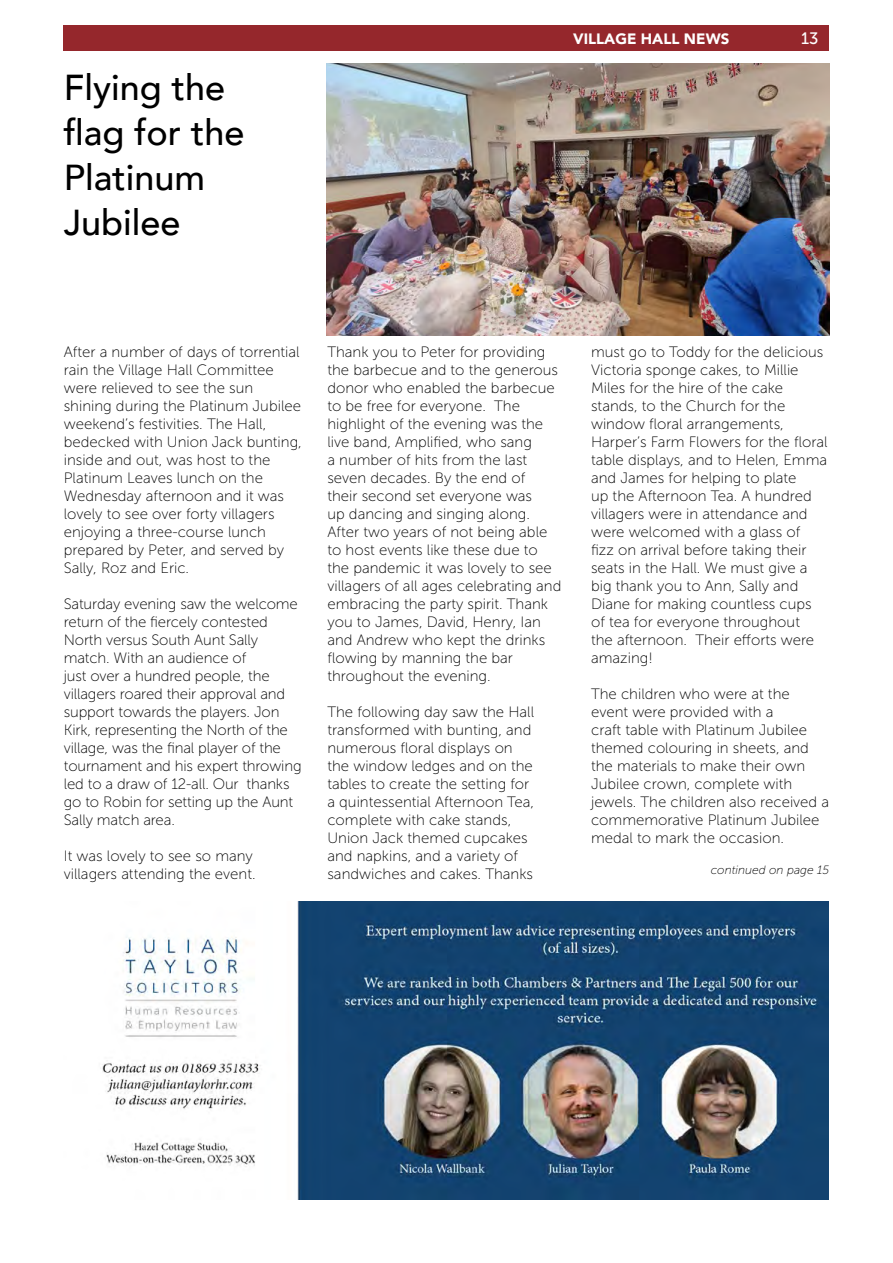
<style>
.page{position:relative;width:893px;height:1263px;background:#fff}
.page>*{position:absolute;margin:0;border:0;box-sizing:border-box;transform-origin:0 0}
.t1{font:500 36px/45px "Avenir";color:#000}
.t2{font:16.5px "Museo Sans 500";color:#fff}
.t3{font:15px/18px "Museo Sans 100";color:#000}
.t4{font:900 15px "Avenir";color:#fff}
.t5{font:italic 12px "Museo Sans 100";color:#000}
</style>
<div class="page">
<div style="left:64px;top:26px;width:765px;height:25px;background:#95272c"></div>
<img style="left:102px;top:901px;width:726px;height:298px">
<img style="left:326px;top:64px;width:503px;height:272px">
<p class="t1" style="left:64px;top:63px;width:182px">Flying the flag for the<br>Platinum<br>Jubilee</p>
<p class="t4" style="left:573px;top:26px;width:158px">VILLAGE HALL NEWS</p>
<p class="t2" style="left:801px;top:29px;width:19px">13</p>
<p class="t3" style="left:64px;top:343px;width:240px">After a number of days of torrential rain the Village Hall Committee were relieved to see the sun shining during the Platinum Jubilee weekend’s festivities. The Hall, bedecked with Union Jack bunting, inside and out, was host to the<br>Platinum Leaves lunch on the<br>Wednesday afternoon and it was lovely to see over forty villagers enjoying a three-course lunch prepared by Peter, and served by<br>Sally, Roz and Eric.</p>
<p class="t3" style="left:64px;top:595px;width:239px">Saturday evening saw the welcome return of the fiercely contested<br>North versus South Aunt Sally match. With an audience of<br>just over a hundred people, the villagers roared their approval and support towards the players. Jon<br>Kirk, representing the North of the village, was the final player of the tournament and his expert throwing led to a draw of 12-all. Our thanks go to Robin for setting up the Aunt<br>Sally match area.</p>
<p class="t3" style="left:64px;top:847px;width:193px">It was lovely to see so many villagers attending the event.</p>
<p class="t3" style="left:327px;top:343px;width:235px">Thank you to Peter for providing the barbecue and to the generous donor who enabled the barbecue to be free for everyone. The highlight of the evening was the live band, Amplified, who sang<br>a number of hits from the last seven decades. By the end of<br>their second set everyone was<br>up dancing and singing along.<br>After two years of not being able to host events like these due to the pandemic it was lovely to see villagers of all ages celebrating and embracing the party spirit. Thank you to James, David, Henry, Ian and Andrew who kept the drinks flowing by manning the bar throughout the evening.</p>
<p class="t3" style="left:327px;top:703px;width:208px">The following day saw the Hall transformed with bunting, and numerous floral displays on the window ledges and on the tables to create the setting for a quintessential Afternoon Tea, complete with cake stands,<br>Union Jack themed cupcakes and napkins, and a variety of sandwiches and cakes. Thanks</p>
<p class="t3" style="left:591px;top:343px;width:238px">must go to Toddy for the delicious<br>Victoria sponge cakes, to Millie<br>Miles for the hire of the cake stands, to the Church for the window floral arrangements,<br>Harper’s Farm Flowers for the floral table displays, and to Helen, Emma and James for helping to plate<br>up the Afternoon Tea. A hundred villagers were in attendance and were welcomed with a glass of<br>fizz on arrival before taking their seats in the Hall. We must give a big thank you to Ann, Sally and<br>Diane for making countless cups of tea for everyone throughout<br>the afternoon. Their efforts were amazing!</p>
<p class="t3" style="left:591px;top:685px;width:240px">The children who were at the event were provided with a<br>craft table with Platinum Jubilee themed colouring in sheets, and the materials to make their own<br>Jubilee crown, complete with jewels. The children also received a commemorative Platinum Jubilee medal to mark the occasion.</p>
<p class="t5" style="left:711px;top:864px;width:120px">continued on page 15</p>
</div>
